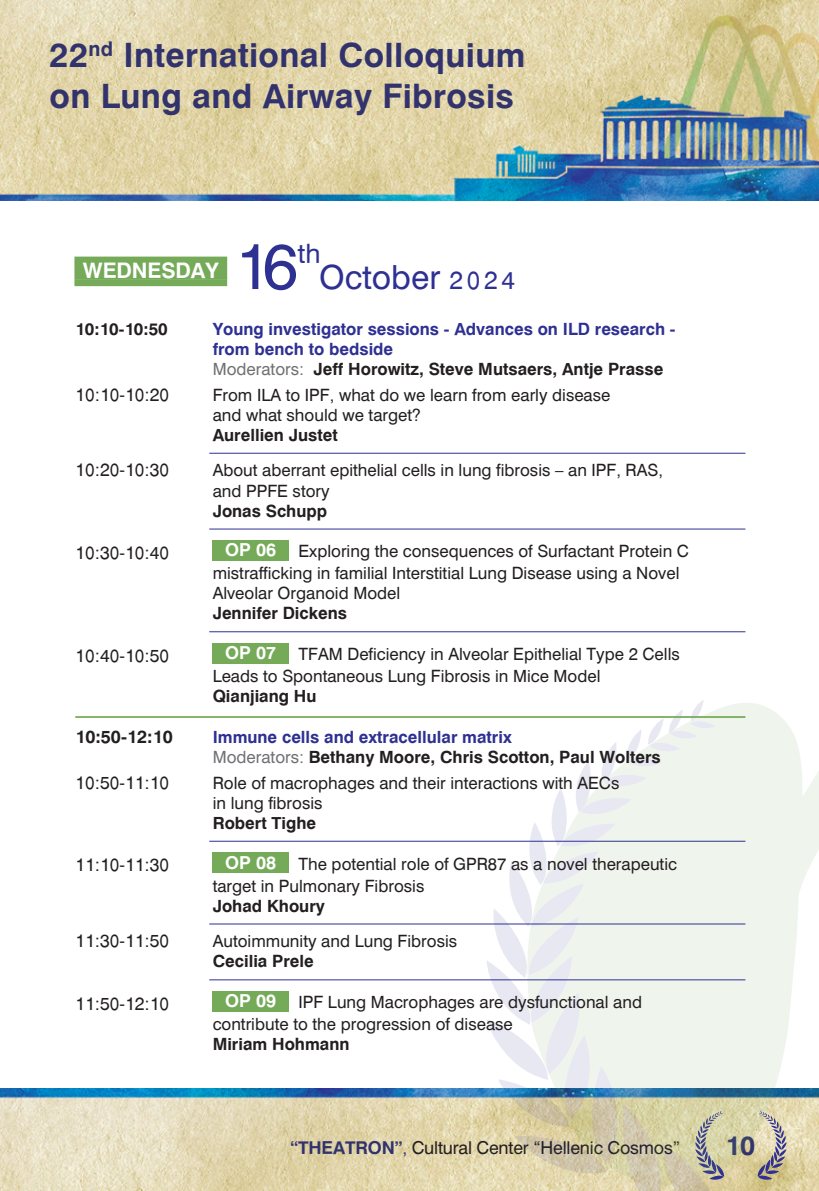
<style>
.page{position:relative;width:819px;height:1191px;background:#fff}
.page>*{position:absolute;margin:0;border:0;box-sizing:border-box;transform-origin:0 0}
.t1{font:63px "UB Helvetica";color:#2e3092}
.t2{font:33.07px "UB Helvetica Bold";letter-spacing:.01em;color:#32336d}
.t3{font:32.9px "UB Helvetica";color:#2e3092}
.t4{font:26.25px "UB Helvetica Bold";color:#32336d}
.t5{font:26.25px "UB Helvetica";color:#2e3092}
.t6{font:21px "UB Helvetica Bold";letter-spacing:-.005em;color:#fff}
.t7{font:17.5px "UB Helvetica";color:#231f20}
.t8{font:17.5px "UB Helvetica Bold";color:#fff}
.t9{font:17.5px "UB Helvetica Bold";color:#231f20}
.t10{font:16.62px/20.3px "UB Helvetica";color:#231f20}
.t11{font:16.62px "UB Helvetica Bold";color:#231f20}
.t12{font:16.62px "UB Helvetica Bold";color:#2e3092}
.s1{font-size:24.5px}
.s2{font-family:"UB Helvetica";color:#6f7073}
.s3{font-family:"UB Helvetica Bold"}
.s4{font-family:"UB Helvetica Bold";color:#32336d}
.s5{color:#32336d}
</style>
<div class="page">
<img style="left:0;top:0;width:819px;height:200px">
<img style="left:0;top:1088px;width:819px;height:103px">
<div style="left:74px;top:257px;width:153px;height:22px;background:#75aa59"></div>
<div style="left:74px;top:279px;width:153px;height:7px;background:#75aa59"></div>
<svg style="left:726px;top:703px;width:93px;height:487px;fill:#eff5ec"></svg>
<svg style="left:486px;top:700px;width:240px;height:491px"></svg>
<hr style="left:209px;top:453px;width:536px;height:1px;background:#2e3092">
<hr style="left:209px;top:528px;width:536px;height:1px;background:#2e3092">
<hr style="left:209px;top:631px;width:536px;height:1px;background:#2e3092">
<hr style="left:75px;top:716px;width:670px;height:2px;background:#75aa59">
<hr style="left:209px;top:840px;width:536px;height:1px;background:#2e3092">
<hr style="left:209px;top:923px;width:536px;height:1px;background:#2e3092">
<hr style="left:209px;top:979px;width:536px;height:1px;background:#2e3092">
<div style="left:213px;top:852px;width:76px;height:21px;background:#75aa59"></div>
<div style="left:213px;top:990px;width:76px;height:21px;background:#75aa59"></div>
<div style="left:213px;top:642px;width:76px;height:21px;background:#75aa59"></div>
<div style="left:213px;top:540px;width:76px;height:21px;background:#75aa59"></div>
<p class="t2" style="left:50px;top:35px;width:477px">22<sup>nd</sup> International Colloquium</p>
<p class="t2" style="left:50px;top:76px;width:465px">on Lung and Airway Fibrosis</p>
<p class="t6" style="left:83px;top:258px;width:137px">WEDNESDAY</p>
<p class="t1" style="left:234px;top:228px;width:65px">16</p>
<p class="t5" style="left:298px;top:237px;width:24px">th</p>
<p class="t3" style="left:319px;top:257px;width:198px">October <span class="s1">2024</span></p>
<p class="t11" style="left:75px;top:319px;width:94px">10:10-10:50</p>
<p class="t12" style="left:213px;top:319px;width:464px">Young investigator sessions - Advances on ILD research -</p>
<p class="t12" style="left:213px;top:339px;width:182px">from bench to bedside</p>
<p class="t11" style="left:213px;top:359px;width:452px"><span class="s2">Moderators:</span> Jeff Horowitz, Steve Mutsaers, Antje Prasse</p>
<p class="t7" style="left:75px;top:383px;width:96px">10:10-10:20</p>
<p class="t10" style="left:213px;top:384px;width:399px">From ILA to IPF, what do we learn from early disease and what should we target?</p>
<p class="t11" style="left:213px;top:424px;width:127px">Aurellien Justet</p>
<p class="t7" style="left:75px;top:459px;width:96px">10:20-10:30</p>
<p class="t10" style="left:213px;top:460px;width:452px">About aberrant epithelial cells in lung fibrosis – an IPF, RAS, and PPFE story</p>
<p class="t11" style="left:213px;top:500px;width:116px">Jonas Schupp</p>
<p class="t7" style="left:75px;top:542px;width:96px">10:30-10:40</p>
<p class="t10" style="left:213px;top:540px;width:478px;line-height:21.9px;text-indent:86px">Exploring the consequences of Surfactant Protein C mistrafficking in familial Interstitial Lung Disease using a Novel</p>
<p class="t10" style="left:213px;top:583px;width:189px">Alveolar Organoid Model<br><span class="s3">Jennifer Dickens</span></p>
<p class="t7" style="left:75px;top:645px;width:96px">10:40-10:50</p>
<p class="t10" style="left:213px;top:643px;width:468px;line-height:21.9px;text-indent:86px">TFAM Deficiency in Alveolar Epithelial Type 2 Cells<br>Leads to Spontaneous Lung Fibrosis in Mice Model</p>
<p class="t11" style="left:213px;top:686px;width:105px">Qianjiang Hu</p>
<p class="t9" style="left:75px;top:725px;width:99px">10:50-12:10</p>
<p class="t12" style="left:213px;top:726px;width:300px">Immune cells and extracellular matrix</p>
<p class="t11" style="left:213px;top:746px;width:449px"><span class="s2">Moderators:</span> Bethany Moore, Chris Scotton, Paul Wolters</p>
<p class="t7" style="left:75px;top:771px;width:96px">10:50-11:10</p>
<p class="t10" style="left:213px;top:772px;width:408px">Role of macrophages and their interactions with AECs in lung fibrosis</p>
<p class="t11" style="left:213px;top:812px;width:105px">Robert Tighe</p>
<p class="t7" style="left:75px;top:854px;width:96px">11:10-11:30</p>
<p class="t10" style="left:213px;top:852px;width:466px;line-height:22.1px;text-indent:86px">The potential role of GPR87 as a novel therapeutic target in Pulmonary Fibrosis</p>
<p class="t11" style="left:213px;top:895px;width:114px">Johad Khoury</p>
<p class="t7" style="left:75px;top:930px;width:96px">11:30-11:50</p>
<p class="t10" style="left:213px;top:931px;width:246px">Autoimmunity and Lung Fibrosis</p>
<p class="t11" style="left:213px;top:951px;width:103px">Cecilia Prele</p>
<p class="t7" style="left:75px;top:993px;width:96px">11:50-12:10</p>
<p class="t10" style="left:213px;top:991px;width:431px;line-height:22.1px;text-indent:86px">IPF Lung Macrophages are dysfunctional and contribute to the progression of disease</p>
<p class="t11" style="left:213px;top:1034px;width:138px">Miriam Hohmann</p>
<p class="t8" style="left:225px;top:539px;width:53px">OP 06</p>
<p class="t8" style="left:225px;top:642px;width:53px">OP 07</p>
<p class="t8" style="left:225px;top:851px;width:53px">OP 08</p>
<p class="t8" style="left:225px;top:990px;width:53px">OP 09</p>
<p class="t7" style="left:290px;top:1136px;width:391px"><span class="s4">“THEATRON”</span><span class="s5">,</span> Cultural Center “Hellenic Cosmos”</p>
<p class="t4" style="left:725px;top:1129px;width:32px">10</p>
</div>
